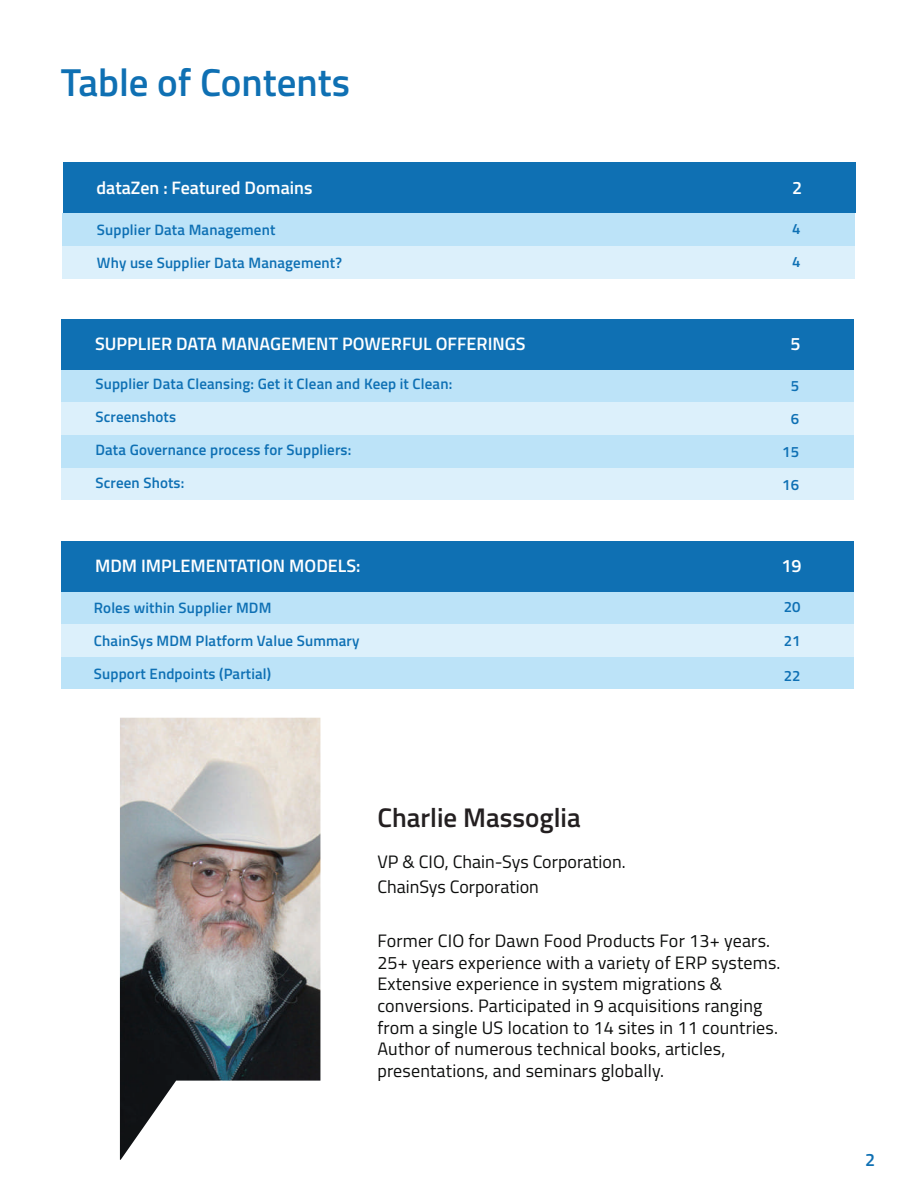
<style>
.page{position:relative;width:918px;height:1188px;background:#fff}
.page>*{position:absolute;margin:0;border:0;box-sizing:border-box;transform-origin:0 0}
.t1{font:600 39px "Titillium";color:#0f70b3}
.t2{font:600 27px "Titillium";color:#231f20}
.t3{font:18px/21.6px "Titillium";letter-spacing:.01em;color:#0d0e0d}
.t4{font:600 18px "Titillium";color:#fff}
.t5{font:600 18px "Titillium";color:#0f70b3}
.t6{font:600 15px "Titillium";letter-spacing:.01em;color:#0e70b4}
</style>
<div class="page">
<div style="left:63px;top:163px;width:792px;height:50px;background:#0f70b3"></div>
<div style="left:62px;top:213px;width:793px;height:33px;background:#bce3f8"></div>
<div style="left:62px;top:246px;width:793px;height:32px;background:#dcf0fb"></div>
<div style="left:61px;top:319px;width:793px;height:50px;background:#0f70b3"></div>
<div style="left:61px;top:370px;width:792px;height:32px;background:#bce3f8"></div>
<div style="left:61px;top:403px;width:792px;height:32px;background:#dcf0fb"></div>
<div style="left:61px;top:467px;width:792px;height:33px;background:#dcf0fb"></div>
<div style="left:61px;top:435px;width:792px;height:32px;background:#bce3f8"></div>
<div style="left:61px;top:542px;width:793px;height:50px;background:#0f70b3"></div>
<div style="left:61px;top:592px;width:793px;height:32px;background:#bce3f8"></div>
<div style="left:61px;top:656px;width:793px;height:33px;background:#bce3f8"></div>
<div style="left:61px;top:624px;width:793px;height:32px;background:#dcf0fb"></div>
<img style="left:120px;top:718px;width:200px;height:442px">
<h1 class="t1" style="left:61px;top:53px;width:291px">Table of Contents</h1>
<p class="t4" style="left:97px;top:174px;width:217px">dataZen : Featured Domains</p>
<p class="t4" style="left:792px;top:174px;width:12px">2</p>
<p class="t6" style="left:97px;top:219px;width:180px">Supplier Data Management</p>
<p class="t6" style="left:97px;top:252px;width:247px">Why use Supplier Data Management?</p>
<p class="t6" style="left:792px;top:218px;width:10px">4</p>
<p class="t6" style="left:792px;top:251px;width:10px">4</p>
<p class="t4" style="left:95px;top:330px;width:432px">SUPPLIER DATA MANAGEMENT POWERFUL OFFERINGS</p>
<p class="t4" style="left:791px;top:330px;width:12px">5</p>
<p class="t6" style="left:95px;top:372px;width:358px">Supplier Data Cleansing: Get it Clean and Keep it Clean:</p>
<p class="t6" style="left:95px;top:405px;width:82px">Screenshots</p>
<p class="t6" style="left:95px;top:438px;width:257px">Data Governance process for Suppliers:</p>
<p class="t6" style="left:95px;top:471px;width:90px">Screen Shots:</p>
<p class="t6" style="left:791px;top:374px;width:10px">5</p>
<p class="t6" style="left:791px;top:407px;width:10px">6</p>
<p class="t6" style="left:782px;top:440px;width:18px">15</p>
<p class="t6" style="left:782px;top:473px;width:18px">16</p>
<p class="t4" style="left:95px;top:553px;width:267px">MDM IMPLEMENTATION MODELS:</p>
<p class="t4" style="left:782px;top:553px;width:22px">19</p>
<p class="t6" style="left:94px;top:596px;width:179px">Roles within Supplier MDM</p>
<p class="t6" style="left:94px;top:629px;width:267px">ChainSys MDM Platform Value Summary</p>
<p class="t6" style="left:94px;top:662px;width:179px">Support Endpoints (Partial)</p>
<p class="t6" style="left:784px;top:595px;width:18px">20</p>
<p class="t6" style="left:784px;top:630px;width:18px">21</p>
<p class="t6" style="left:784px;top:664px;width:18px">22</p>
<h2 class="t2" style="left:377px;top:797px;width:205px">Charlie Massoglia</h2>
<p class="t3" style="left:377px;top:848px;width:250px;line-height:24.9px">VP &amp; CIO, Chain-Sys Corporation.<br>ChainSys Corporation</p>
<p class="t3" style="left:377px;top:929px;width:405px">Former CIO for Dawn Food Products For 13+ years.<br>25+ years experience with a variety of ERP systems.<br>Extensive experience in system migrations &amp; conversions. Participated in 9 acquisitions ranging from a single US location to 14 sites in 11 countries.<br>Author of numerous technical books, articles, presentations, and seminars globally.</p>
<p class="t5" style="left:865px;top:1147px;width:12px">2</p>
</div>
